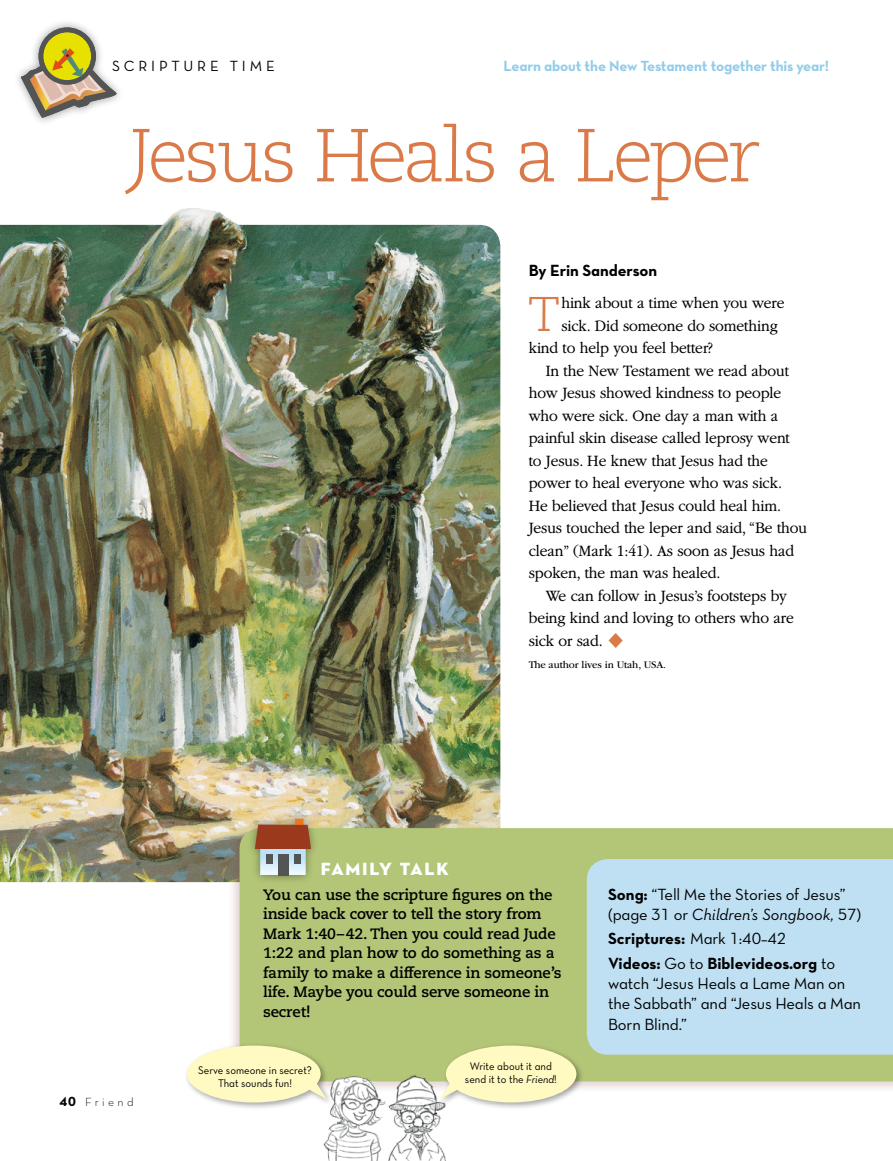
<style>
.page{position:relative;width:893px;height:1161px;background:#fff}
.page>*{position:absolute;margin:0;border:0;box-sizing:border-box;transform-origin:0 0}
.ARTCL_title{font:300 75px "Caecilialds Std";letter-spacing:-.05em;color:#da7a48}
.ARTCL_para_first_reg{font:300 48.6px "Caecilialds Std";color:#da7a48}
.SIDE_title{font:18px "Neutralds Lat Titling Display";letter-spacing:.1em;color:#fff}
.ARTCL_para_regular{font:300 16.5px/22.5px "Garamondlds Lat Plus";letter-spacing:-.01em;color:#000;scale:.95 1}
.SIDE_para{font:16.5px/20.2px "Neutralds Lat Book Alt";letter-spacing:-.01em;color:#000}
.ARTCL_para_first_reg-2{font:300 16.5px "Garamondlds Lat Plus";letter-spacing:-.01em;color:#000;scale:.95 1}
.SIDE_para-2{font:16.5px "Neutralds Lat Bold Alt";color:#000}
.ARTCL-BY_para_first{font:16.5px "Neutralds Lat Bold Alt";letter-spacing:-.005em;color:#000}
.SIDE_para_first{font:700 15px/19.5px "Caecilialds Std";letter-spacing:-.01em;color:#000}
.INFO_para_neutra{font:15px "Neutralds Lat Bold Alt";letter-spacing:-.01em;color:#92ccea}
.t1{font:15px "Neutralds Lat Book Alt";letter-spacing:.255em;color:#000}
.Folio_L{font:12px "Neutralds Lat Light Alt";letter-spacing:.28em;color:#000}
.Matt-Mandy_margin_te{font:11.25px/12.8px "Neutralds Lat Book Alt";color:#000;text-align:center;scale:.95 1}
.POP_para{font:10.5px "Garamondlds Lat";letter-spacing:-.01em;color:#000}
.s1{font-family:"Ding P Ilds Dpi";font-weight:400;color:#da7a48}
.s2{font-family:"Neutralds Lat Bold Alt"}
.s3{font-family:"Neutralds Lat Book Italic Alt"}
.s4{font-family:"Neutralds Lat Book Alt"}
.s5{font-family:"Neutralds Lat Bold Alt";font-size:13.5px}
</style>
<div class="page">
<img style="left:0;top:225px;width:500px;height:657px">
<img style="left:149px;top:208px;width:106px;height:40px">
<div style="left:228px;top:825px;width:665px;height:268px;background:#793e2e;opacity:.2"></div>
<div style="left:240px;top:828px;width:653px;height:253px;background:#b3c677"></div>
<div style="left:587px;top:859px;width:306px;height:195px;background:#bfe0f3"></div>
<img style="left:323px;top:1065px;width:123px;height:96px">
<div style="left:184px;top:1042px;width:150px;height:68px;background:#000;opacity:.35"></div>
<div style="left:187px;top:1045px;width:134px;height:57px;background:#fff9c2;border-radius:50%"></div>
<svg style="left:307px;top:1081px;width:20px;height:18px"></svg>
<div style="left:437px;top:1042px;width:147px;height:68px;background:#000;opacity:.35"></div>
<div style="left:446px;top:1045px;width:130px;height:57px;background:#fff9c2;border-radius:50%"></div>
<svg style="left:440px;top:1081px;width:19px;height:18px"></svg>
<svg style="left:20px;top:27px;width:98px;height:91px"></svg>
<div style="left:246px;top:810px;width:74px;height:74px;background:#000;opacity:.4"></div>
<svg style="left:255px;top:819px;width:56px;height:56px;background:#af8973"></svg>
<div style="left:266px;top:854px;width:7px;height:10px;background:#535454"></div>
<div style="left:294px;top:854px;width:7px;height:10px;background:#535454"></div>
<div style="left:278px;top:854px;width:10px;height:22px;background:#535454"></div>
<p class="t1" style="left:112px;top:55px;width:164px">SCRIPTURE TIME</p>
<p class="INFO_para_neutra" style="left:503px;top:54px;width:327px">Learn about the New Testament together this year!</p>
<p class="ARTCL_title" style="left:129px;top:113px;width:631px">Jesus Heals a Leper</p>
<p class="ARTCL-BY_para_first" style="left:529px;top:257px;width:130px">By Erin Sanderson</p>
<p class="ARTCL_para_first_reg" style="left:528px;top:287px;width:34px">T</p>
<p class="ARTCL_para_first_reg-2" style="left:561px;top:291px;width:237px">hink about a time when you were</p>
<p class="ARTCL_para_first_reg-2" style="left:561px;top:314px;width:229px">sick. Did someone do something</p>
<p class="ARTCL_para_first_reg-2" style="left:529px;top:336px;width:195px">kind to help you feel better?</p>
<p class="ARTCL_para_regular" style="left:529px;top:359px;width:295px;text-indent:17px">In the New Testament we read about how Jesus showed kindness to people who were sick. One day a man with a painful skin disease called leprosy went<br>to Jesus. He knew that Jesus had the power to heal everyone who was sick.<br>He believed that Jesus could heal him.<br>Jesus touched the leper and said, “Be thou clean” (Mark 1:41). As soon as Jesus had spoken, the man was healed.</p>
<p class="ARTCL_para_regular" style="left:529px;top:584px;width:281px;text-indent:17px">We can follow in Jesus’s footsteps by being kind and loving to others who are sick or sad. <span class="s1">◆</span></p>
<p class="POP_para" style="left:529px;top:657px;width:139px">The author lives in Utah, USA.</p>
<p class="SIDE_title" style="left:321px;top:855px;width:129px">FAMILY TALK</p>
<p class="SIDE_para_first" style="left:263px;top:885px;width:300px">You can use the scripture figures on the inside back cover to tell the story from Mark 1:40–42. Then you could read Jude 1:22 and plan how to do something as a family to make a difference in someone’s life. Maybe you could serve someone in secret!</p>
<p class="SIDE_para" style="left:608px;top:883px;width:255px"><span class="s2">Song:</span> “Tell Me the Stories of Jesus” (page 31 or <span class="s3">Children’s Songbook,</span> 57)</p>
<p class="SIDE_para-2" style="left:608px;top:925px;width:180px">Scriptures: <span class="s4">Mark 1:40–42</span></p>
<p class="SIDE_para" style="left:608px;top:953px;width:254px"><span class="s2">Videos:</span> Go to <span class="s2">Biblevideos.org</span> to watch “Jesus Heals a Lame Man on the Sabbath” and “Jesus Heals a Man<br>Born Blind.”</p>
<p class="Folio_L" style="left:60px;top:1093px;width:76px"><span class="s5">40</span> Friend</p>
<p class="Matt-Mandy_margin_te" style="left:198px;top:1063px;width:121px">Serve someone in secret?<br>That sounds fun!</p>
<p class="Matt-Mandy_margin_te" style="left:465px;top:1059px;width:98px">Write about it and send it to the <span class="s3">Friend</span>!</p>
</div>
